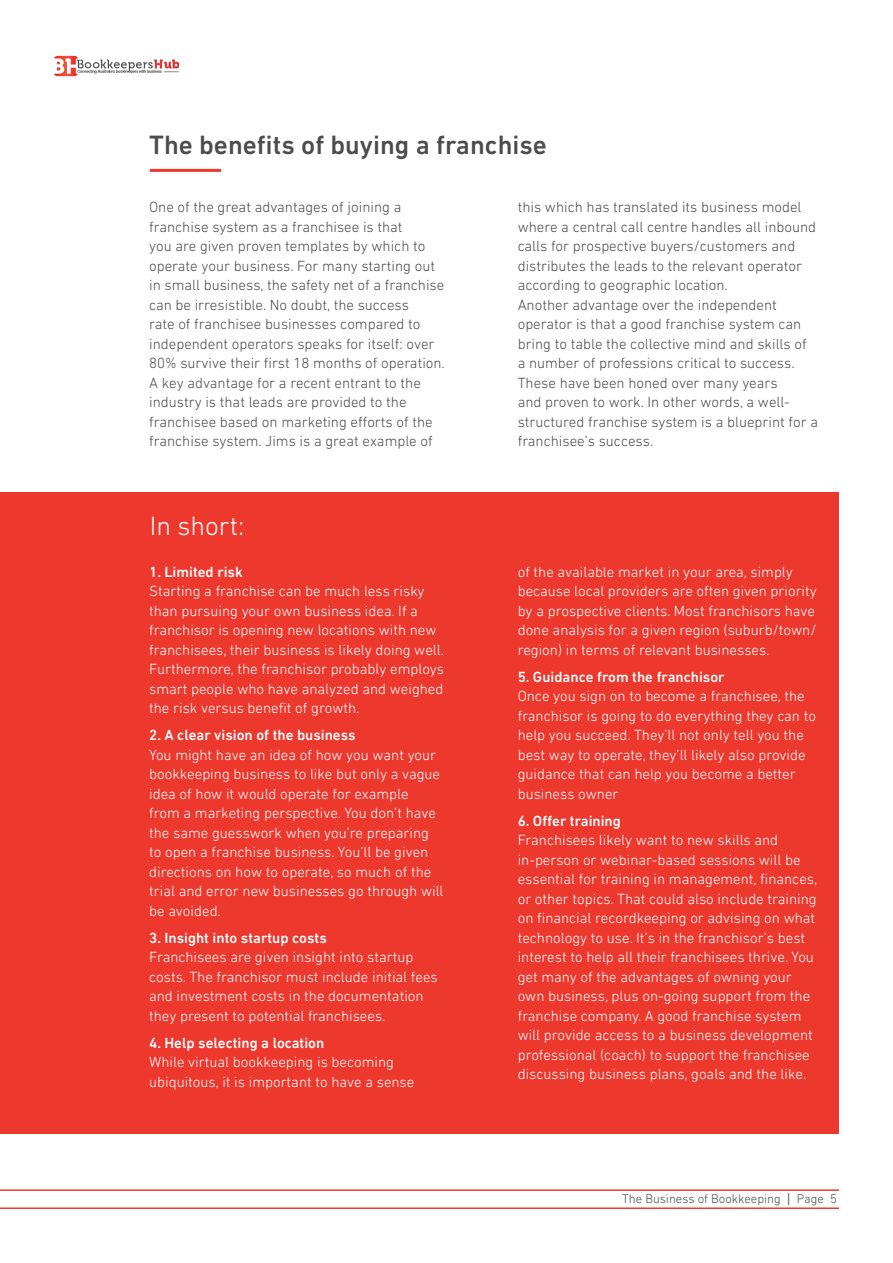
<style>
.page{position:relative;width:893px;height:1263px;background:#fff}
.page>*{position:absolute;margin:0;border:0;box-sizing:border-box;transform-origin:0 0}
.t1{font:500 27px "DIN Next LT Pro";color:#4b4c4d}
.t2{font:300 27px "DIN Next LT Pro";color:#fff}
.t3{font:300 15px/19.5px "DIN Next LT Pro";color:#fff}
.t4{font:300 15px/19.5px "DIN Next LT Pro";color:#4b4c4d}
.t5{font:500 15px "DIN Next LT Pro";color:#fff}
.t6{font:300 12.75px "DIN Next LT Pro";color:#4b4c4d}
.s1{font-family:"Lato";font-weight:400}
</style>
<div class="page">
<hr style="left:0;top:1189px;width:839px;height:2px;background:#ed382e">
<hr style="left:0;top:1207px;width:839px;height:2px;background:#ed382e">
<img style="left:54px;top:55px;width:126px;height:22px">
<div style="left:0;top:492px;width:839px;height:641px;background:#ed382e"></div>
<hr style="left:150px;top:169px;width:71px;height:3px;background:#ed382e">
<p class="t1" style="left:149px;top:129px;width:399px">The benefits of buying a franchise</p>
<p class="t4" style="left:149px;top:197px;width:297px">One of the great advantages of joining a franchise system as a franchisee is that<br>you are given proven templates by which to operate your business. For many starting out in small business, the safety net of a franchise can be irresistible. No doubt, the success<br>rate of franchisee businesses compared to independent operators speaks for itself: over 80% survive their first 18 months of operation.</p>
<p class="t4" style="left:149px;top:373px;width:285px">A key advantage for a recent entrant to the industry is that leads are provided to the franchisee based on marketing efforts of the franchise system. Jims is a great example of</p>
<p class="t2" style="left:150px;top:510px;width:96px">In short:</p>
<p class="t5" style="left:149px;top:563px;width:95px">1. Limited risk</p>
<p class="t3" style="left:149px;top:581px;width:296px">Starting a franchise can be much less risky than pursuing your own business idea. If a franchisor is opening new locations with new franchisees, their business is likely doing well.<br>Furthermore, the franchisor probably employs smart people who have analyzed and weighed the risk versus benefit of growth.</p>
<p class="t5" style="left:149px;top:726px;width:208px">2. A clear vision of the business</p>
<p class="t3" style="left:149px;top:745px;width:296px">You might have an idea of how you want your bookkeeping business to like but only a vague idea of how it would operate for example<br>from a marketing perspective. You don’t have the same guesswork when you’re preparing to open a franchise business. You’ll be given directions on how to operate, so much of the trial and error new businesses go through will be avoided.</p>
<p class="t5" style="left:149px;top:929px;width:179px">3. Insight into startup costs</p>
<p class="t3" style="left:149px;top:947px;width:290px">Franchisees are given insight into startup costs. The franchisor must include initial fees and investment costs in the documentation they present to potential franchisees.</p>
<p class="t5" style="left:149px;top:1034px;width:177px">4. Help selecting a location</p>
<p class="t3" style="left:149px;top:1052px;width:267px">While virtual bookkeeping is becoming ubiquitous, it is important to have a sense</p>
<p class="t4" style="left:518px;top:197px;width:300px">this which has translated its business model where a central call centre handles all inbound calls for prospective buyers/customers and distributes the leads to the relevant operator according to geographic location.</p>
<p class="t4" style="left:518px;top:295px;width:302px">Another advantage over the independent operator is that a good franchise system can bring to table the collective mind and skills of a number of professions critical to success.<br>These have been honed over many years<br>and proven to work. In other words, a well&shy;structured franchise system is a blueprint for a franchisee’s success.</p>
<p class="t3" style="left:518px;top:562px;width:301px">of the available market in your area, simply because local providers are often given priority by a prospective clients. Most franchisors have done analysis for a given region (suburb/town/ region) in terms of relevant businesses.</p>
<p class="t5" style="left:518px;top:668px;width:208px">5. Guidance from the franchisor</p>
<p class="t3" style="left:518px;top:686px;width:300px">Once you sign on to become a franchisee, the franchisor is going to do everything they can to help you succeed. They’ll not only tell you the best way to operate, they’ll likely also provide guidance that can help you become a better business owner</p>
<p class="t5" style="left:518px;top:812px;width:105px">6. Offer training</p>
<p class="t3" style="left:518px;top:830px;width:301px">Franchisees likely want to new skills and in-person or webinar-based sessions will be essential for training in management, finances, or other topics. That could also include training on financial recordkeeping or advising on what technology to use. It’s in the franchisor’s best interest to help all their franchisees thrive. You get many of the advantages of owning your own business, plus on-going support from the franchise company. A good franchise system will provide access to a business development professional (coach) to support the franchisee discussing business plans, goals and the like.</p>
<p class="t6" style="left:622px;top:1191px;width:216px">The Business of Bookkeeping <span class="s1">|</span> Page 5</p>
</div>
